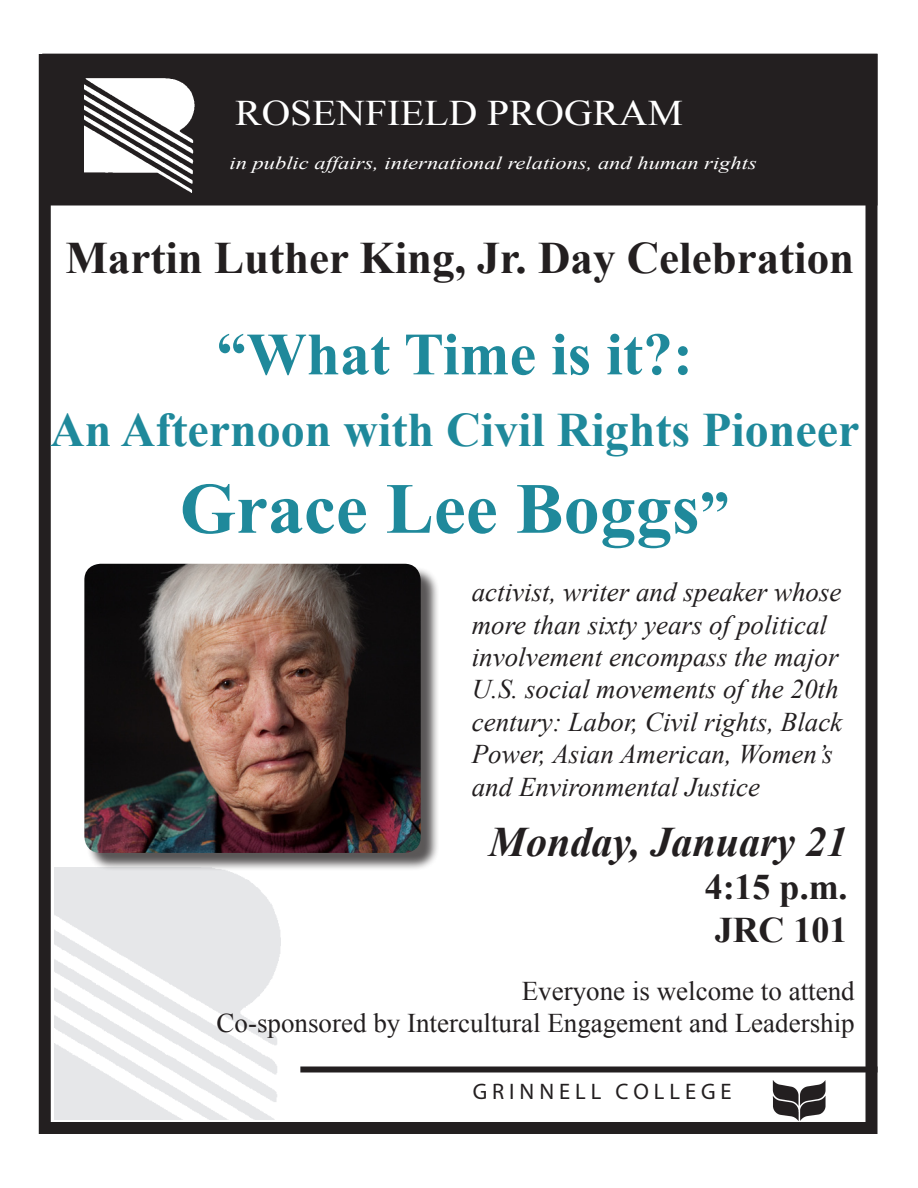
<style>
.page{position:relative;width:918px;height:1188px;background:#fff}
.page>*{position:absolute;margin:0;border:0;box-sizing:border-box;transform-origin:0 0}
.t1{font:700 72px "Times New Roman";color:#1f899b}
.t2{font:700 60px "Times New Roman";color:#1f899b}
.t3{font:700 48px "Times New Roman";color:#1f899b}
.t4{font:700 45px "Times New Roman";color:#231f20}
.t5{font:italic 700 42px "Times New Roman";color:#231f20}
.t6{font:36px "Times New Roman";color:#fff;scale:1.1 1}
.t7{font:700 36px/43.2px "Times New Roman";color:#231f20}
.t8{font:italic 27px/32.4px "Times New Roman";color:#231f20}
.t9{font:27px/32.4px "Times New Roman";color:#231f20;text-align:right}
.t10{font:22.5px "Myriad Pro";letter-spacing:.22em;color:#231f20}
.t11{font:italic 18px "Times New Roman";color:#fff;scale:1.25 1}
.s1{font-size:60px}
</style>
<div class="page">
<div style="left:43px;top:54px;width:834px;height:151px;background:#231f20"></div>
<div style="left:39px;top:54px;width:839px;height:1080px;border:12px solid #231f20"></div>
<img style="left:84px;top:79px;width:110px;height:113px">
<img style="left:54px;top:867px;width:226px;height:253px">
<div style="left:300px;top:1066px;width:578px;height:6px;background:#231f20"></div>
<img style="left:773px;top:1080px;width:52px;height:40px">
<div style="left:87px;top:566px;width:352px;height:306px;background:#231f20;opacity:.75"></div>
<img style="left:84px;top:564px;width:337px;height:289px">
<p class="t6" style="left:235px;top:89px;width:409px">ROSENFIELD PROGRAM</p>
<p class="t11" style="left:230px;top:150px;width:423px">in public affairs, international relations, and human rights</p>
<p class="t4" style="left:65px;top:227px;width:790px">Martin Luther King, Jr. Day Celebration</p>
<p class="t2" style="left:217px;top:313px;width:478px">“What Time is it?:</p>
<p class="t3" style="left:50px;top:397px;width:811px">An Afternoon with Civil Rights Pioneer</p>
<p class="t1" style="left:180px;top:459px;width:551px">Grace Lee Boggs<span class="s1">”</span></p>
<p class="t8" style="left:472px;top:575px;width:372px">activist, writer and speaker whose more than sixty years of political involvement encompass the major U.S. social movements of the 20th century: Labor, Civil rights, Black Power, Asian American, Women’s and Environmental Justice</p>
<p class="t5" style="left:489px;top:812px;width:360px">Monday, January 21</p>
<p class="t7" style="left:705px;top:864px;width:144px">4:15 p.m.<br>JRC 101</p>
<p class="t9" style="left:217px;top:974px;width:640px">Everyone is welcome to attend<br>Co-sponsored by Intercultural Engagement and Leadership</p>
<p class="t10" style="left:473px;top:1077px;width:260px">GRINNELL COLLEGE</p>
</div>
